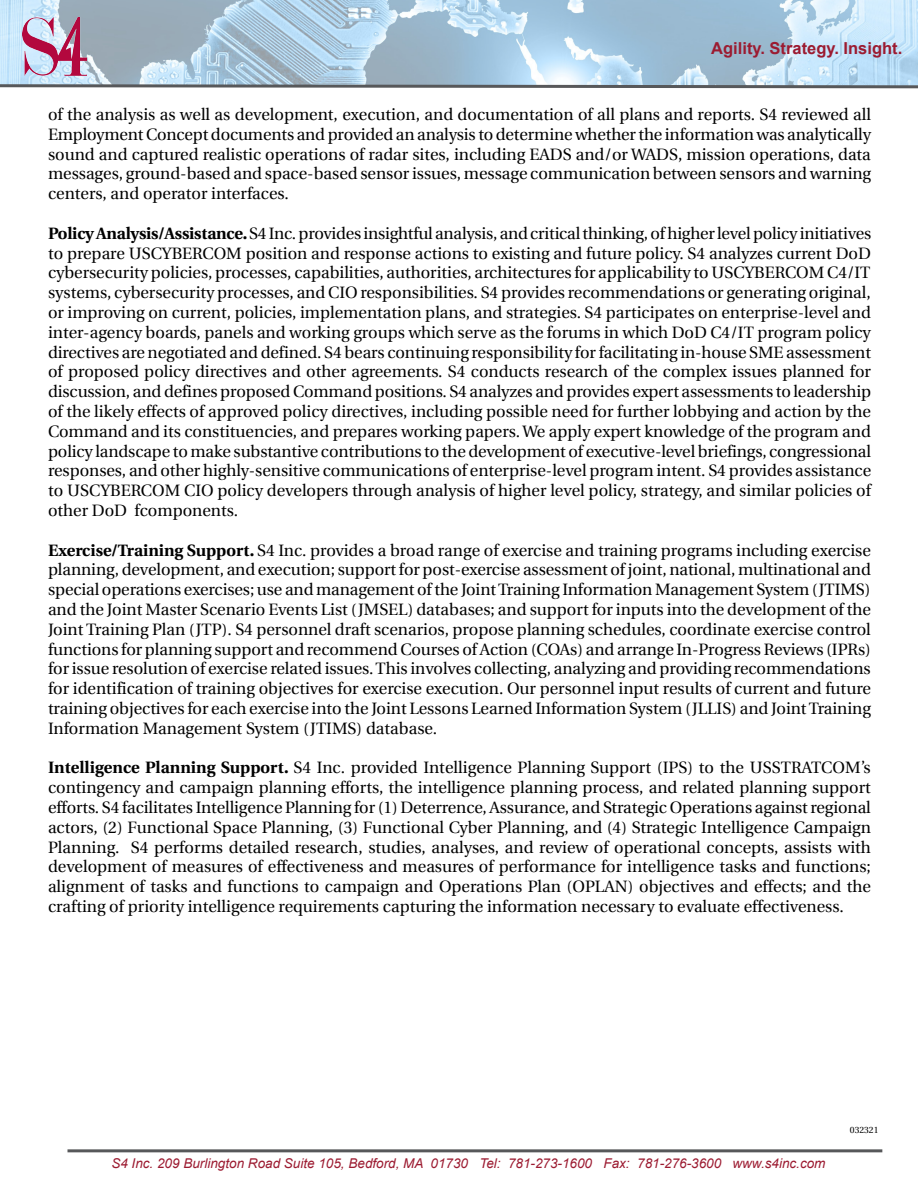
<style>
.page{position:relative;width:918px;height:1188px;background:#fff}
.page>*{position:absolute;margin:0;border:0;box-sizing:border-box;transform-origin:0 0}
.t1{font:16.5px/19.8px "Utopia";color:#000;text-align:justify}
.t2{font:700 16.5px "Arial";color:#9c1b31}
.t3{font:italic 13.5px "Arial";color:#9c1b31}
.Normal_Left_SMALL{font:9px "Utopia";color:#000}
.s1{font-weight:700}
.s2{color:#fff}
</style>
<div class="page">
<img style="left:0;top:1px;width:918px;height:82px">
<svg style="left:0;top:83px;width:918px;height:6px"></svg>
<hr style="left:68px;top:1149px;width:814px;height:3px;background:#57585a">
<img style="left:22px;top:18px;width:64px;height:57px">
<p class="t2" style="left:711px;top:37px;width:193px">Agility. Strategy. Insight.</p>
<p class="t1" style="left:48px;top:105px;width:825px">of the analysis as well as development, execution, and documentation of all plans and reports. S4 reviewed all Employment Concept documents and provided an analysis to determine whether the information was analytically sound and captured realistic operations of radar sites, including EADS and/or WADS, mission operations, data messages, ground-based and space-based sensor issues, message communication between sensors and warning centers, and operator interfaces.</p>
<p class="t1" style="left:48px;top:223px;width:825px"><span class="s1">Policy Analysis/Assistance.</span> S4 Inc. provides insightful analysis, and critical thinking, of higher level policy initiatives to prepare USCYBERCOM position and response actions to existing and future policy. S4 analyzes current DoD cybersecurity policies, processes, capabilities, authorities, architectures for applicability to USCYBERCOM C4/IT systems, cybersecurity processes, and CIO responsibilities. S4 provides recommendations or generating original, or improving on current, policies, implementation plans, and strategies. S4 participates on enterprise-level and inter-agency boards, panels and working groups which serve as the forums in which DoD C4/IT program policy directives are negotiated and defined. S4 bears continuing responsibility for facilitating in-house SME assessment of proposed policy directives and other agreements. S4 conducts research of the complex issues planned for discussion, and defines proposed Command positions. S4 analyzes and provides expert assessments to leadership of the likely effects of approved policy directives, including possible need for further lobbying and action by the Command and its constituencies, and prepares working papers. We apply expert knowledge of the program and policy landscape to make substantive contributions to the development of executive-level briefings, congressional responses, and other highly-sensitive communications of enterprise-level program intent. S4 provides assistance to USCYBERCOM CIO policy developers through analysis of higher level policy, strategy, and similar policies of other DoD fcomponents.</p>
<p class="t1" style="left:48px;top:540px;width:825px"><span class="s1">Exercise/Training Support.</span> S4 Inc. provides a broad range of exercise and training programs including exercise planning, development, and execution; support for post-exercise assessment of joint, national, multinational and special operations exercises; use and management of the Joint Training Information Management System (JTIMS) and the Joint Master Scenario Events List (JMSEL) databases; and support for inputs into the development of the Joint Training Plan (JTP). S4 personnel draft scenarios, propose planning schedules, coordinate exercise control functions for planning support and recommend Courses of Action (COAs) and arrange In-Progress Reviews (IPRs) for issue resolution of exercise related issues. This involves collecting, analyzing and providing recommendations for identification of training objectives for exercise execution. Our personnel input results of current and future training objectives for each exercise into the Joint Lessons Learned Information System (JLLIS) and Joint Training Information Management System (JTIMS) database.</p>
<p class="t1" style="left:48px;top:758px;width:824px"><span class="s1">Intelligence Planning Support.</span> S4 Inc. provided Intelligence Planning Support (IPS) to the USSTRATCOM’s contingency and campaign planning efforts, the intelligence planning process, and related planning support efforts. S4 facilitates Intelligence Planning for (1) Deterrence, Assurance, and Strategic Operations against regional actors, (2) Functional Space Planning, (3) Functional Cyber Planning, and (4) Strategic Intelligence Campaign Planning. S4 performs detailed research, studies, analyses, and review of operational concepts, assists with development of measures of effectiveness and measures of performance for intelligence tasks and functions; alignment of tasks and functions to campaign and Operations Plan (OPLAN) objectives and effects; and the crafting of priority intelligence requirements capturing the information necessary to evaluate effectiveness.</p>
<p class="t3" style="left:111px;top:1154px;width:716px">S4 Inc. 209 Burlington Road Suite 105, Bedford, MA 01730 <span class="s2">a</span>Tel: 781-273-1600 Fax: 781-276-3600 www.s4inc.com</p>
<p class="Normal_Left_SMALL" style="left:850px;top:1125px;width:30px">032321</p>
</div>
